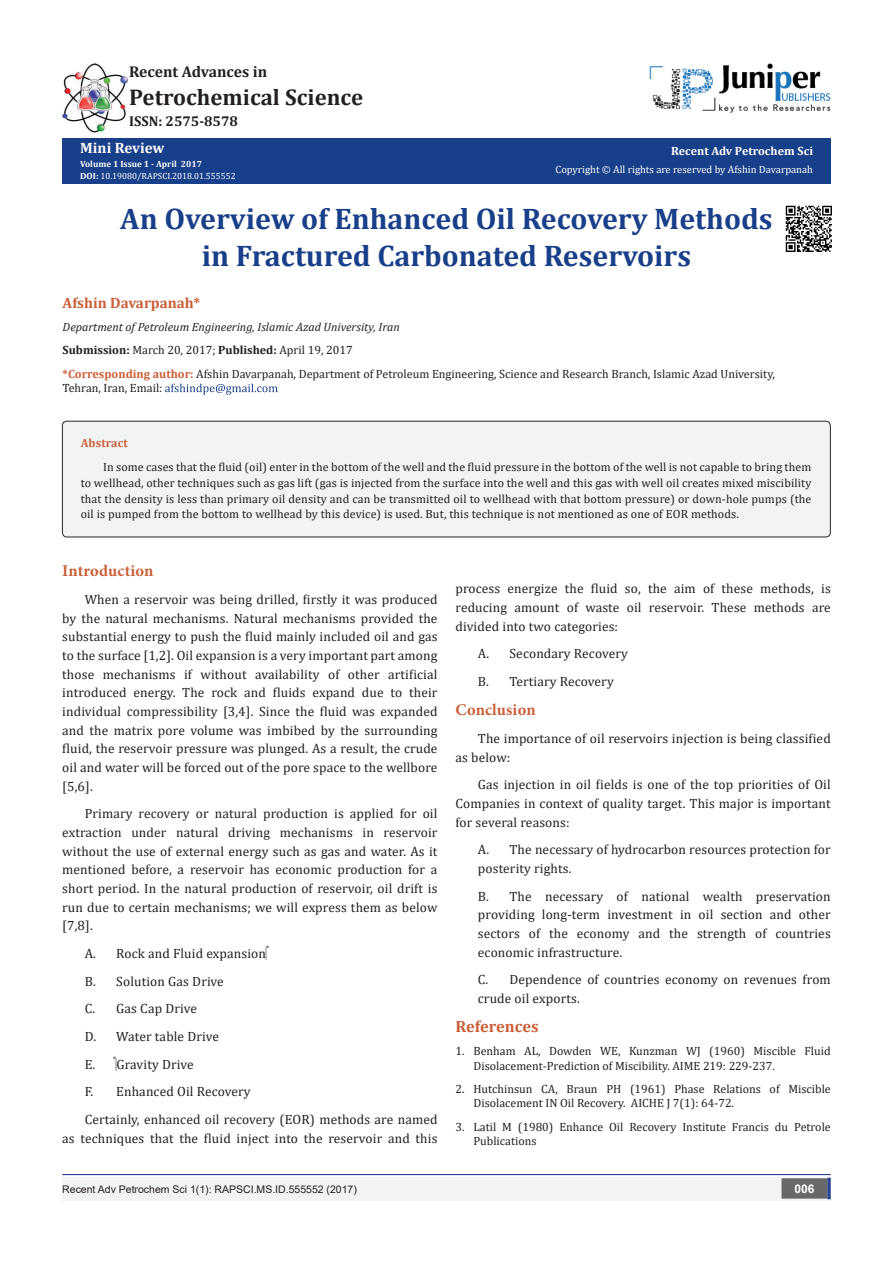
<style>
.page{position:relative;width:893px;height:1263px;background:#fff}
.page>*{position:absolute;margin:0;border:0;box-sizing:border-box;transform-origin:0 0}
.t1{font:700 29.85px "Cambria";color:#183f89}
.t2{font:700 22.8px "Cambria";color:#231f20}
.t3{font:700 16.5px "Minion Pro";letter-spacing:.005em;color:#ca5f37}
.t4{font:700 16.5px "Cambria";color:#ca5f37}
.t5{font:700 15.6px "Cambria";color:#231f20}
.t6{font:700 15px "Cambria";color:#ca5f37}
.t7{font:700 15px "Cambria";color:#fffefc}
.t8{font:700 14.25px "Cambria";color:#231f20}
.t9{font:13.5px/18.8px "Cambria";letter-spacing:.01em;color:#231f20;text-align:justify}
.t10{font:12px/14.4px "Cambria";color:#231f20}
.t11{font:italic 12px "Cambria";color:#231f20}
.t12{font:700 12px "Cambria";color:#fffefc}
.t13{font:700 12px "Cambria";letter-spacing:.01em;color:#ca5f37}
.t14{font:700 12px "Arial";color:#fff}
.t15{font:10.5px "Arial";color:#231f20}
.t16{font:10.5px "Cambria";color:#fffefc}
.t17{font:9px "Cambria";color:#fff}
.t18{font:700 9px "Cambria";color:#fffefc}
.s1{font-weight:700}
.s2{font-weight:700;color:#ca5f37}
</style>
<div class="page">
<div style="left:62px;top:138px;width:769px;height:45px;background:#183f89"></div>
<svg style="left:165px;top:384px;width:113px;height:11px"></svg>
<div style="left:62px;top:421px;width:768px;height:116px;background:#f2f3f4;border-radius:4px"></div>
<div style="left:62px;top:421px;width:769px;height:116px;border:1px solid #262626;border-radius:4px"></div>
<img style="left:650px;top:63px;width:181px;height:50px">
<div style="left:62px;top:1177px;width:393px;height:24px;background:#f2f3f4"></div>
<div style="left:455px;top:1177px;width:376px;height:24px;background:#f2f3f4"></div>
<div style="left:782px;top:1179px;width:45px;height:19px;background:#68676a"></div>
<div style="left:781px;top:1178px;width:46px;height:20px;border:2px solid #68676a"></div>
<svg style="left:827px;top:1178px;width:4px;height:21px"></svg>
<hr style="left:62px;top:1174px;width:769px;height:1px;background:#253f8e">
<img style="left:785px;top:205px;width:47px;height:47px">
<img style="left:62px;top:62px;width:66px;height:71px">
<p class="t5" style="left:129px;top:61px;width:140px">Recent Advances in</p>
<p class="t2" style="left:129px;top:81px;width:236px">Petrochemical Science</p>
<p class="t8" style="left:129px;top:111px;width:110px">ISSN: 2575-8578</p>
<p class="t7" style="left:80px;top:137px;width:86px">Mini Review</p>
<p class="t18" style="left:80px;top:157px;width:123px">Volume 1 Issue 1 - April 2017</p>
<p class="t17" style="left:80px;top:171px;width:157px"><span class="s1">DOI:</span> 10.19080/RAPSCI.2018.01.555552</p>
<p class="t12" style="left:671px;top:142px;width:143px">Recent Adv Petrochem Sci</p>
<p class="t16" style="left:555px;top:163px;width:259px">Copyright © All rights are reserved by Afshin Davarpanah</p>
<p class="t1" style="left:120px;top:198px;width:654px">An Overview of Enhanced Oil Recovery Methods</p>
<p class="t1" style="left:202px;top:235px;width:491px">in Fractured Carbonated Reservoirs</p>
<p class="t6" style="left:63px;top:292px;width:139px">Afshin Davarpanah*</p>
<p class="t11" style="left:63px;top:318px;width:339px">Department of Petroleum Engineering, Islamic Azad University, Iran</p>
<p class="t10" style="left:63px;top:343px;width:292px"><span class="s1">Submission:</span> March 20, 2017; <span class="s1">Published:</span> April 19, 2017</p>
<p class="t10" style="left:63px;top:366px;width:714px"><span class="s2">*Corresponding author:</span> Afshin Davarpanah, Department of Petroleum Engineering, Science and Research Branch, Islamic Azad University,<br>Tehran, Iran, Email:</p>
<p class="t13" style="left:81px;top:434px;width:49px">Abstract</p>
<p class="t10" style="left:81px;top:459px;width:732px;line-height:15.8px;text-align:justify;text-indent:22px">In some cases that the fluid (oil) enter in the bottom of the well and the fluid pressure in the bottom of the well is not capable to bring them to wellhead, other techniques such as gas lift (gas is injected from the surface into the well and this gas with well oil creates mixed miscibility that the density is less than primary oil density and can be transmitted oil to wellhead with that bottom pressure) or down-hole pumps (the oil is pumped from the bottom to wellhead by this device) is used. But, this technique is not mentioned as one of EOR methods.</p>
<p class="t3" style="left:62px;top:559px;width:93px">Introduction</p>
<p class="t9" style="left:62px;top:590px;width:377px;text-indent:22px">When a reservoir was being drilled, firstly it was produced by the natural mechanisms. Natural mechanisms provided the substantial energy to push the fluid mainly included oil and gas to the surface [1,2]. Oil expansion is a very important part among those mechanisms if without availability of other artificial introduced energy. The rock and fluids expand due to their individual compressibility [3,4]. Since the fluid was expanded and the matrix pore volume was imbibed by the surrounding fluid, the reservoir pressure was plunged. As a result, the crude oil and water will be forced out of the pore space to the wellbore [5,6].</p>
<p class="t9" style="left:62px;top:804px;width:377px;text-indent:22px">Primary recovery or natural production is applied for oil extraction under natural driving mechanisms in reservoir without the use of external energy such as gas and water. As it mentioned before, a reservoir has economic production for a short period. In the natural production of reservoir, oil drift is run due to certain mechanisms; we will express them as below [7,8].</p>
<p class="t9" style="left:85px;top:944px;width:183px">A. Rock and Fluid expansion</p>
<p class="t9" style="left:85px;top:972px;width:141px">B. Solution Gas Drive</p>
<p class="t9" style="left:85px;top:999px;width:114px">C. Gas Cap Drive</p>
<p class="t9" style="left:85px;top:1027px;width:136px">D. Water table Drive</p>
<p class="t9" style="left:85px;top:1055px;width:111px">E. Gravity Drive</p>
<p class="t9" style="left:85px;top:1082px;width:168px">F. Enhanced Oil Recovery</p>
<p class="t9" style="left:62px;top:1110px;width:377px;text-align:right">Certainly, enhanced oil recovery (EOR) methods are named<br>as techniques that the fluid inject into the reservoir and this</p>
<p class="t9" style="left:455px;top:579px;width:377px">process energize the fluid so, the aim of these methods, is reducing amount of waste oil reservoir. These methods are divided into two categories:</p>
<p class="t9" style="left:478px;top:644px;width:151px">A. Secondary Recovery</p>
<p class="t9" style="left:478px;top:672px;width:137px">B. Tertiary Recovery</p>
<p class="t3" style="left:455px;top:698px;width:82px">Conclusion</p>
<p class="t9" style="left:455px;top:729px;width:377px;text-indent:22px">The importance of oil reservoirs injection is being classified as below:</p>
<p class="t9" style="left:455px;top:775px;width:377px;text-indent:22px">Gas injection in oil fields is one of the top priorities of Oil Companies in context of quality target. This major is important for several reasons:</p>
<p class="t9" style="left:478px;top:840px;width:354px">A. The necessary of hydrocarbon resources protection for posterity rights.</p>
<p class="t9" style="left:478px;top:886px;width:354px">B. The necessary of national wealth preservation providing long-term investment in oil section and other sectors of the economy and the strength of countries economic infrastructure.</p>
<p class="t9" style="left:478px;top:970px;width:354px">C. Dependence of countries economy on revenues from crude oil exports.</p>
<p class="t4" style="left:455px;top:1015px;width:85px">References</p>
<p class="t10" style="left:473px;top:1044px;width:359px;text-indent:-18px">1. Benham AL, Dowden WE, Kunzman WJ (1960) Miscible Fluid<br>Disolacement-Prediction of Miscibility. AIME 219: 229-237.</p>
<p class="t10" style="left:473px;top:1082px;width:359px;text-indent:-18px">2. Hutchinsun CA, Braun PH (1961) Phase Relations of Miscible<br>Disolacement IN Oil Recovery. AICHE J 7(1): 64-72.</p>
<p class="t10" style="left:473px;top:1119px;width:359px;text-indent:-18px">3. Latil M (1980) Enhance Oil Recovery Institute Francis du Petrole<br>Publications</p>
<p class="t15" style="left:62px;top:1182px;width:296px">Recent Adv Petrochem Sci 1(1): RAPSCI.MS.ID.555552 (2017)</p>
<p class="t14" style="left:794px;top:1180px;width:22px">006</p>
</div>
